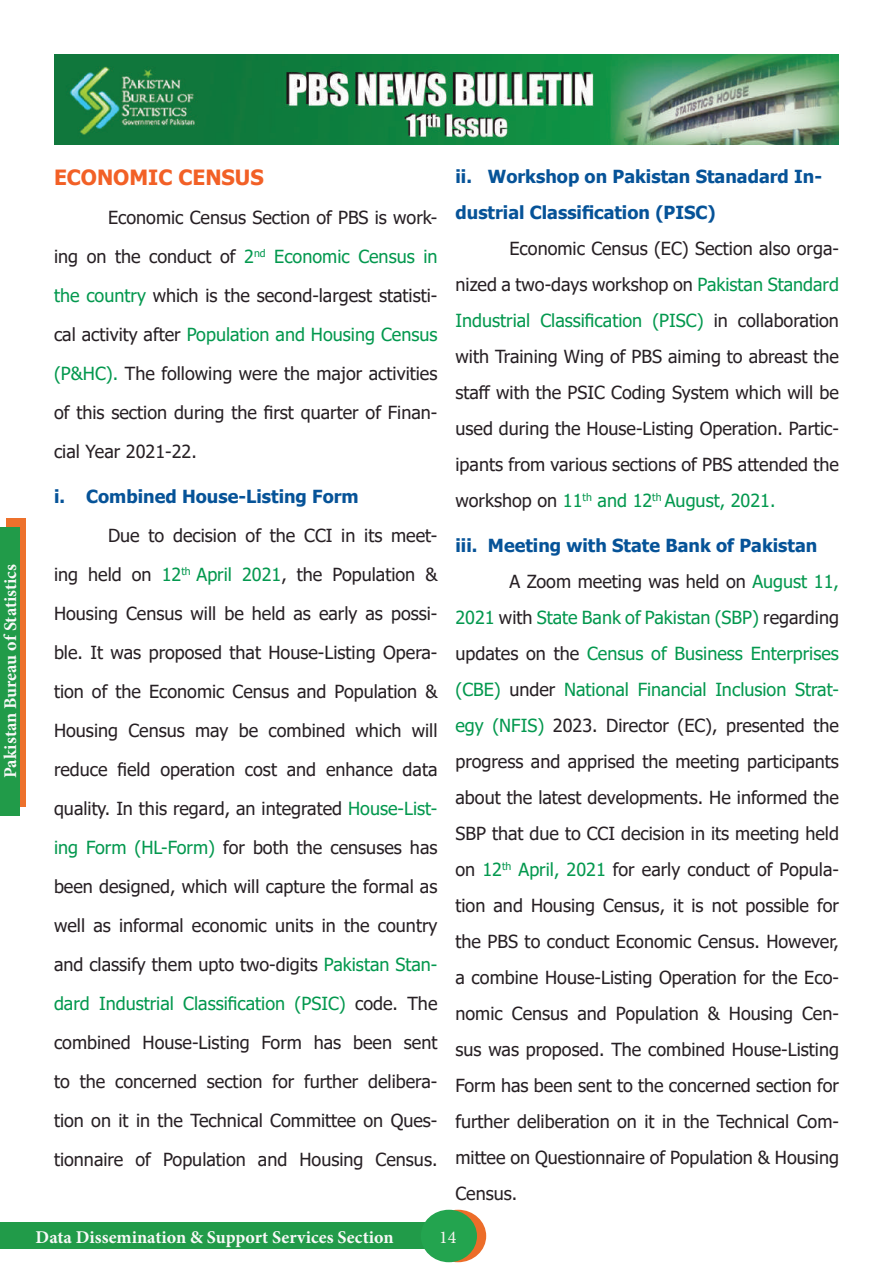
<style>
.page{position:relative;width:893px;height:1263px;background:#fff}
.page>*{position:absolute;margin:0;border:0;box-sizing:border-box;transform-origin:0 0}
.t1{font:700 21px "Tahoma";color:#f26026}
.t2{font:18px/39px "Tahoma";color:#272024;text-align:justify}
.t3{font:700 18px/36px "Tahoma";color:#065398}
.t4{font:18px "Tahoma";color:#03984e}
.t5{font:700 18px "Minion Pro";color:#f8f8f7}
.t6{font:18px "Minion Pro";color:#faf4f1}
.s1{color:#03984e}
.s2{color:#272024}
</style>
<div class="page">
<div style="left:430px;top:1210px;width:56px;height:52px;background:#ec6d29;border-radius:50%"></div>
<svg style="left:7px;top:518px;width:19px;height:288px;background:#d2762f"></svg>
<div style="left:0;top:1223px;width:429px;height:26px;background:#219b49"></div>
<img style="left:54px;top:54px;width:785px;height:90px">
<div style="left:421px;top:1210px;width:56px;height:52px;background:#23a44f;border-radius:50%"></div>
<div style="left:0;top:527px;width:19px;height:288px;background:#219b49"></div>
<p class="t5" style="left:-2px;top:778px;width:215px;rotate:-90deg">Pakistan Bureau of Statistics</p>
<p class="t1" style="left:54px;top:163px;width:211px">ECONOMIC CENSUS</p>
<p class="t2" style="left:54px;top:199px;width:385px;text-indent:54px">Economic Census Section of PBS is work&shy;ing on the conduct of <span class="s1">2</span><sup>nd</sup> <span class="s1">Economic Census in the country</span> which is the second-largest statisti&shy;cal activity after <span class="s1">Population and Housing Census (P&amp;HC).</span> The following were the major activities of this section during the first quarter of Finan&shy;cial Year 2021-22.</p>
<p class="t3" style="left:54px;top:479px;width:306px">i. Combined House-Listing Form</p>
<p class="t2" style="left:54px;top:517px;width:385px;text-indent:54px">Due to decision of the CCI in its meet&shy;ing held on <span class="s1">12</span><sup>th</sup> <span class="s1">April 2021</span>, the Population &amp; Housing Census will be held as early as possi&shy;ble. It was proposed that House-Listing Opera&shy;tion of the Economic Census and Population &amp; Housing Census may be combined which will reduce field operation cost and enhance data quality. In this regard, an integrated <span class="s1">House-List&shy;ing Form (HL-Form)</span> for both the censuses has been designed, which will capture the formal as well as informal economic units in the country and classify them upto two-digits <span class="s1">Pakistan Stan&shy;dard Industrial Classification (PSIC)</span> code. The combined House-Listing Form has been sent to the concerned section for further delibera&shy;tion on it in the Technical Committee on Ques&shy;tionnaire of Population and Housing Census.</p>
<p class="t3" style="left:455px;top:159px;width:368px">ii. Workshop on Pakistan Stanadard In&shy;dustrial Classification (PISC)</p>
<p class="t2" style="left:455px;top:231px;width:385px;line-height:36px;text-indent:54px">Economic Census (EC) Section also orga&shy;nized a two-days workshop on <span class="s1">Pakistan Standard Industrial Classification (PISC)</span> in collaboration with Training Wing of PBS aiming to abreast the staff with the PSIC Coding System which will be used during the House-Listing Operation. Partic&shy;ipants from various sections of PBS attended the workshop on <span class="s1">11</span><sup>th</sup> <span class="s1">and 12</span><sup>th</sup> <span class="s1">August, 2021.</span></p>
<p class="t3" style="left:455px;top:528px;width:363px">iii. Meeting with State Bank of Pakistan</p>
<p class="t2" style="left:509px;top:563px;width:331px">A Zoom meeting was held on <span class="s1">August 11,</span></p>
<p class="t4" style="left:455px;top:605px;width:385px">2021 <span class="s2">with</span> State Bank of Pakistan (SBP) <span class="s2">regarding</span></p>
<p class="t4" style="left:455px;top:641px;width:385px"><span class="s2">updates on the</span> Census of Business Enterprises</p>
<p class="t4" style="left:455px;top:677px;width:385px">(CBE) <span class="s2">under</span> National Financial Inclusion Strat-</p>
<p class="t2" style="left:455px;top:707px;width:385px"><span class="s1">egy (NFIS)</span> 2023. Director (EC), presented the</p>
<p class="t2" style="left:455px;top:743px;width:385px">progress and apprised the meeting participants</p>
<p class="t2" style="left:455px;top:779px;width:385px">about the latest developments. He informed the</p>
<p class="t2" style="left:455px;top:815px;width:385px">SBP that due to CCI decision in its meeting held</p>
<p class="t2" style="left:455px;top:851px;width:385px">on <span class="s1">12</span><sup>th</sup> <span class="s1">April, 2021</span> for early conduct of Popula-</p>
<p class="t2" style="left:455px;top:887px;width:385px">tion and Housing Census, it is not possible for</p>
<p class="t2" style="left:455px;top:923px;width:385px">the PBS to conduct Economic Census. However,</p>
<p class="t2" style="left:455px;top:959px;width:385px">a combine House-Listing Operation for the Eco-</p>
<p class="t2" style="left:455px;top:995px;width:385px">nomic Census and Population &amp; Housing Cen-</p>
<p class="t2" style="left:455px;top:1031px;width:385px">sus was proposed. The combined House-Listing</p>
<p class="t2" style="left:455px;top:1067px;width:385px">Form has been sent to the concerned section for</p>
<p class="t2" style="left:455px;top:1103px;width:385px">further deliberation on it in the Technical Com-</p>
<p class="t2" style="left:455px;top:1139px;width:385px">mittee on Questionnaire of Population &amp; Housing</p>
<p class="t2" style="left:455px;top:1175px;width:63px">Census.</p>
<p class="t5" style="left:36px;top:1224px;width:359px">Data Dissemination &amp; Support Services Section</p>
<p class="t6" style="left:439px;top:1225px;width:19px">14</p>
</div>
